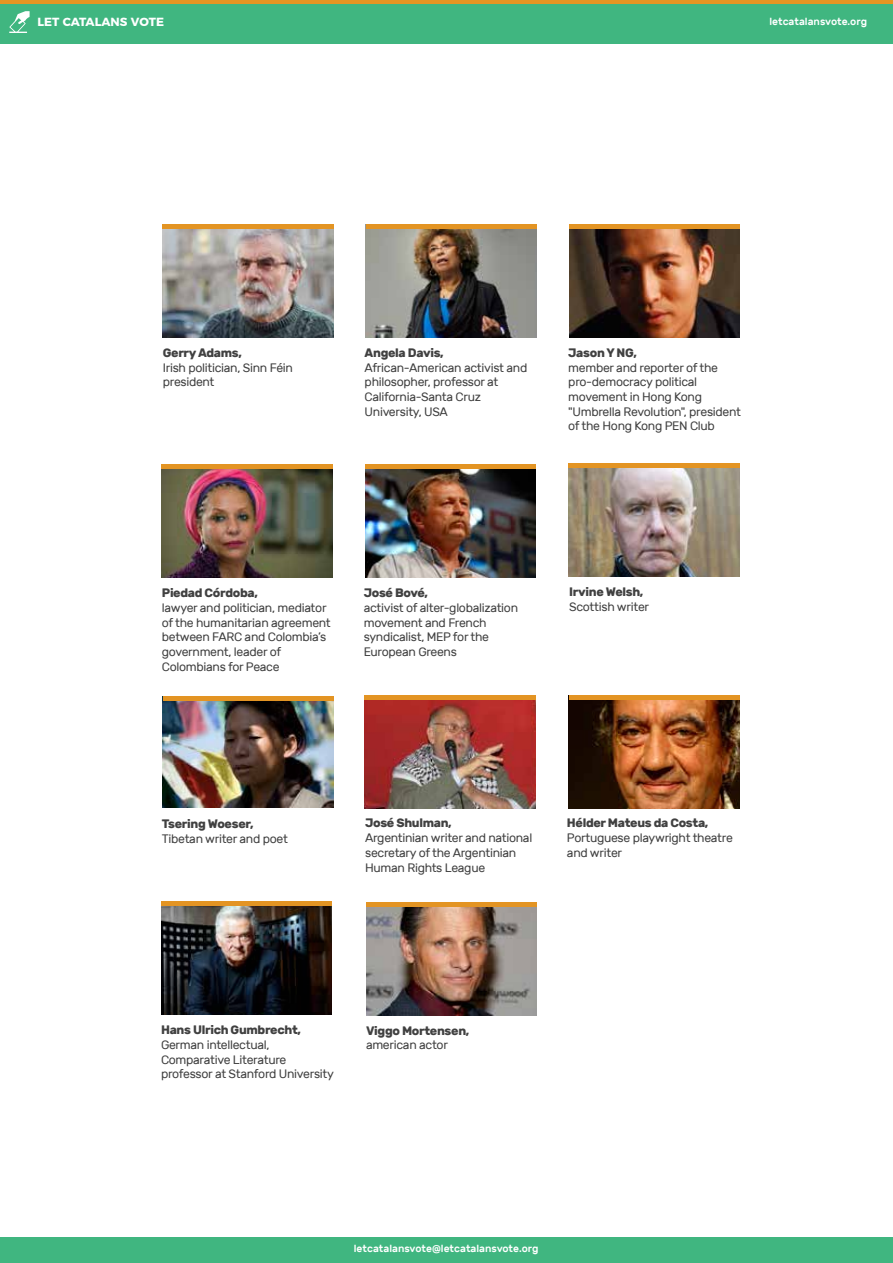
<style>
.page{position:relative;width:893px;height:1263px;background:#fff}
.page>*{position:absolute;margin:0;border:0;box-sizing:border-box;transform-origin:0 0}
.t1{font:12.3px/14.7px "Rubik";letter-spacing:-.025em;color:rgb(0 0 0/.75)}
.t2{font:700 12.3px "Rubik";letter-spacing:-.025em;color:rgb(0 0 0/.75)}
.t3{font:700 11.85px "Montserrat";color:#fff}
.t4{font:500 10.35px "Rubik";color:#fff}
</style>
<div class="page">
<img style="left:367px;top:906px;width:170px;height:109px">
<hr style="left:367px;top:902px;width:170px;height:4px;background:#e39423">
<img style="left:569px;top:229px;width:171px;height:109px">
<img style="left:366px;top:229px;width:170px;height:109px">
<img style="left:163px;top:229px;width:171px;height:109px">
<div style="left:163px;top:224px;width:171px;height:5px;background:#e39423"></div>
<div style="left:366px;top:224px;width:170px;height:5px;background:#e39423"></div>
<div style="left:569px;top:224px;width:171px;height:5px;background:#e39423"></div>
<img style="left:568px;top:468px;width:172px;height:109px">
<img style="left:365px;top:469px;width:170px;height:109px">
<img style="left:162px;top:469px;width:171px;height:109px">
<hr style="left:162px;top:465px;width:171px;height:4px;background:#e39423">
<hr style="left:365px;top:465px;width:170px;height:4px;background:#e39423">
<hr style="left:568px;top:464px;width:172px;height:4px;background:#e39423">
<img style="left:161px;top:906px;width:170px;height:109px">
<img style="left:569px;top:699px;width:170px;height:109px">
<img style="left:365px;top:699px;width:171px;height:109px">
<hr style="left:365px;top:695px;width:171px;height:4px;background:#e39423">
<hr style="left:569px;top:695px;width:170px;height:4px;background:#e39423">
<hr style="left:161px;top:902px;width:170px;height:4px;background:#e39423">
<img style="left:163px;top:701px;width:170px;height:107px">
<div style="left:163px;top:696px;width:170px;height:5px;background:#e39423"></div>
<div style="left:0;top:0;width:893px;height:43px;background:#40b680"></div>
<div style="left:0;top:1237px;width:893px;height:26px;background:#40b680"></div>
<hr style="left:0;top:0;width:892px;height:4px;background:#e49523">
<svg style="left:9px;top:11px;width:21px;height:22px"></svg>
<p class="t3" style="left:37px;top:12px;width:128px">LET CATALANS VOTE</p>
<p class="t4" style="left:769px;top:15px;width:99px">letcatalansvote.org</p>
<p class="t2" style="left:163px;top:345px;width:81px">Gerry Adams,</p>
<p class="t1" style="left:163px;top:360px;width:132px">Irish politician, Sinn Féin president</p>
<p class="t2" style="left:365px;top:345px;width:81px">Angela Davis,</p>
<p class="t1" style="left:365px;top:360px;width:164px">African-American activist and philosopher, professor at<br>California-Santa Cruz<br>University, USA</p>
<p class="t2" style="left:568px;top:345px;width:70px">Jason Y NG,</p>
<p class="t1" style="left:568px;top:360px;width:174px">member and reporter of the pro-democracy political movement in Hong Kong "Umbrella Revolution", president of the Hong Kong PEN Club</p>
<p class="t2" style="left:162px;top:586px;width:98px">Piedad Córdoba,</p>
<p class="t1" style="left:162px;top:600px;width:170px">lawyer and politician, mediator of the humanitarian agreement between FARC and Colombia’s government, leader of<br>Colombians for Peace</p>
<p class="t2" style="left:364px;top:586px;width:66px">José Bové,</p>
<p class="t1" style="left:364px;top:600px;width:156px">activist of alter-globalization movement and French syndicalist, MEP for the<br>European Greens</p>
<p class="t2" style="left:569px;top:585px;width:76px">Irvine Welsh,</p>
<p class="t1" style="left:569px;top:599px;width:81px">Scottish writer</p>
<p class="t2" style="left:162px;top:816px;width:93px">Tsering Woeser,</p>
<p class="t1" style="left:162px;top:831px;width:128px">Tibetan writer and poet</p>
<p class="t2" style="left:365px;top:816px;width:88px">José Shulman,</p>
<p class="t1" style="left:365px;top:831px;width:169px">Argentinian writer and national secretary of the Argentinian<br>Human Rights League</p>
<p class="t2" style="left:567px;top:816px;width:143px">Hélder Mateus da Costa,</p>
<p class="t1" style="left:567px;top:831px;width:167px">Portuguese playwright theatre and writer</p>
<p class="t2" style="left:161px;top:1023px;width:142px">Hans Ulrich Gumbrecht,</p>
<p class="t1" style="left:161px;top:1037px;width:174px">German intellectual,<br>Comparative Literature professor at Stanford University</p>
<p class="t2" style="left:366px;top:1023px;width:105px">Viggo Mortensen,</p>
<p class="t1" style="left:366px;top:1038px;width:84px">american actor</p>
<p class="t4" style="left:354px;top:1242px;width:186px">letcatalansvote@letcatalansvote.org</p>
</div>
